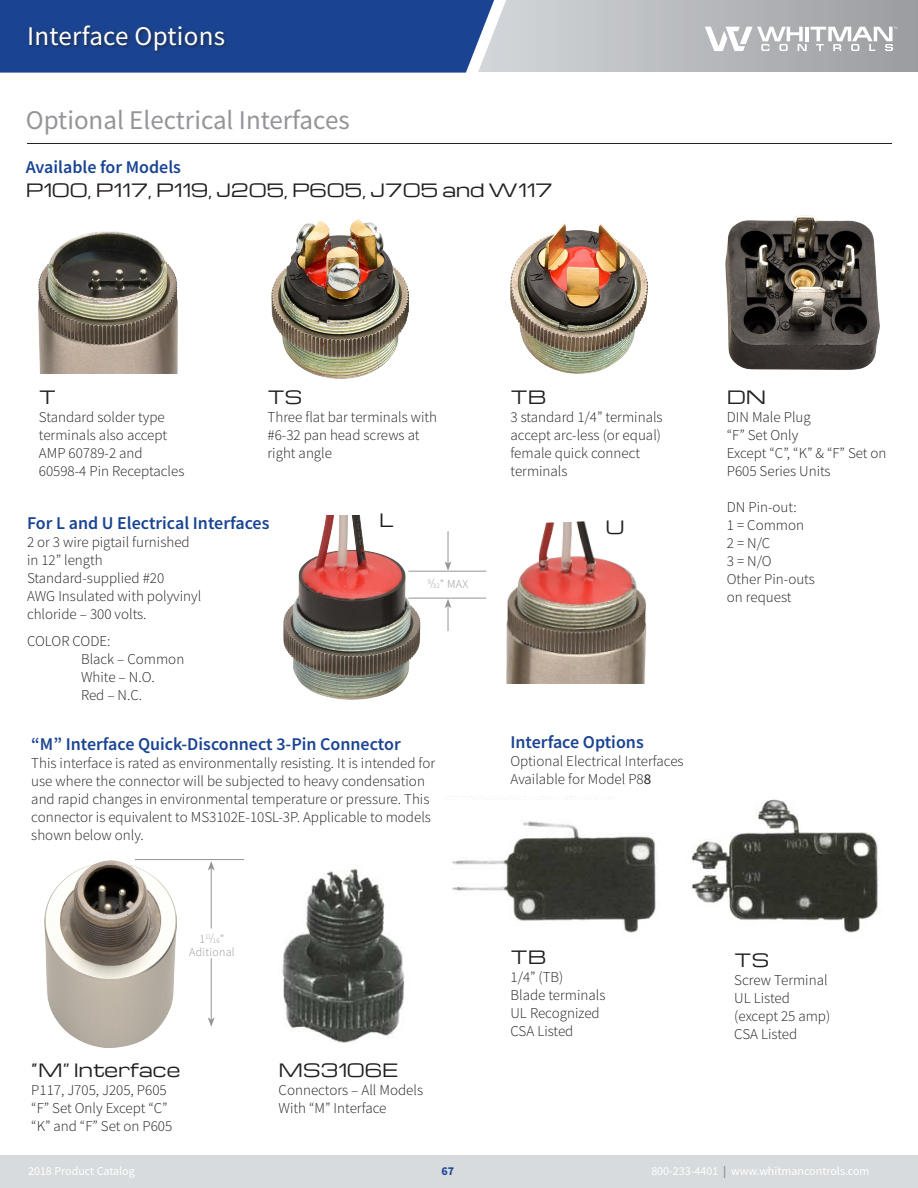
<style>
.page{position:relative;width:918px;height:1188px;background:#fff}
.page>*{position:absolute;margin:0;border:0;box-sizing:border-box;transform-origin:0 0}
.t1{font:27px "Source Sans Pro";color:#939598}
.t2{font:27px "Source Sans Pro";letter-spacing:.01em;color:#fff}
.t3{font:600 18px "Source Sans Pro";color:#1a4492}
.t4{font:18px "Michroma";color:#231f20}
.t5{font:300 15px/18px "Source Sans Pro";color:#231f20}
.t6{font:12px "Source Sans Pro";color:#fff}
.t7{font:300 12px "Source Sans Pro";letter-spacing:.02em;color:#939598}
.t8{font:700 12px "Source Sans Pro";color:#1a4492}
.t9{font:300 7.05px "Source Sans Pro";color:#939598}
.s1{font-size:10.5px}
.s2{font-size:7.05px}
.s3{font-size:12px}
.s4{font-weight:400}
.s5{font-weight:700;color:#939598}
</style>
<div class="page">
<div style="left:0;top:1156px;width:918px;height:32px;background:#d7dbde"></div>
<svg style="left:523px;top:0;width:395px;height:72px;background:#b6b9bc"></svg>
<svg style="left:0;top:0;width:523px;height:73px;background:#2e549a"></svg>
<svg style="left:705px;top:27px;width:192px;height:24px"></svg>
<div style="left:27px;top:24px;width:202px;height:31px;background:#231f20;opacity:.75"></div>
<hr style="left:27px;top:143px;width:865px;height:1px;background:#231f20">
<img style="left:486px;top:521px;width:161px;height:163px">
<img style="left:725px;top:215px;width:155px;height:155px">
<img style="left:44px;top:861px;width:132px;height:186px">
<img style="left:510px;top:224px;width:138px;height:150px">
<img style="left:271px;top:219px;width:137px;height:159px">
<img style="left:283px;top:516px;width:162px;height:184px">
<img style="left:38px;top:231px;width:140px;height:143px">
<img style="left:452px;top:798px;width:429px;height:135px">
<img style="left:282px;top:868px;width:123px;height:176px">
<hr style="left:211px;top:958px;width:1px;height:62px;background:#939598">
<svg style="left:208px;top:1017px;width:7px;height:10px"></svg>
<hr style="left:211px;top:868px;width:1px;height:61px;background:#939598">
<svg style="left:208px;top:861px;width:7px;height:10px"></svg>
<hr style="left:135px;top:859px;width:109px;height:1px;background:#939598">
<hr style="left:448px;top:531px;width:1px;height:33px;background:#939598">
<svg style="left:445px;top:561px;width:6px;height:10px"></svg>
<svg style="left:445px;top:599px;width:6px;height:32px"></svg>
<hr style="left:408px;top:571px;width:78px;height:1px;background:#939598">
<hr style="left:408px;top:598px;width:78px;height:1px;background:#939598">
<h1 class="t2" style="left:27px;top:19px;width:200px">Interface Options</h1>
<h1 class="t1" style="left:26px;top:103px;width:325px">Optional Electrical Interfaces</h1>
<p class="t3" style="left:26px;top:155px;width:157px">Available for Models</p>
<p class="t4" style="left:26px;top:180px;width:528px">P100, P117, P119, J205, P605, J705 and W117</p>
<p class="t4" style="left:39px;top:387px;width:19px">T</p>
<p class="t5" style="left:39px;top:408px;width:147px">Standard solder type terminals also accept<br>AMP 60789-2 and<br>60598-4 Pin Receptacles</p>
<p class="t4" style="left:268px;top:387px;width:36px">TS</p>
<p class="t5" style="left:268px;top:408px;width:171px">Three flat bar terminals with #6-32 pan head screws at right angle</p>
<p class="t3" style="left:27px;top:511px;width:244px">For L and U Electrical Interfaces</p>
<p class="t5" style="left:27px;top:533px;width:176px">2 or 3 wire pigtail furnished in 12” length<br>Standard-supplied #20<br>AWG Insulated with polyvinyl chloride – 300 volts.</p>
<p class="t5" style="left:81px;top:632px;width:105px;text-indent:-54px">COLOR CODE:<br>Black – Common<br>White – N.O.<br>Red – N.C.</p>
<p class="t4" style="left:379px;top:511px;width:16px">L</p>
<p class="t7" style="left:428px;top:577px;width:42px"><sup>9</sup><span class="s1">/</span><span class="s2">32</span>” MAX</p>
<p class="t3" style="left:31px;top:732px;width:371px">“M” Interface Quick-Disconnect 3-Pin Connector</p>
<p class="t5" style="left:31px;top:754px;width:405px">This interface is rated as environmentally resisting. It is intended for use where the connector will be subjected to heavy condensation and rapid changes in environmental temperature or pressure. This connector is equivalent to MS3102E-10SL-3P. Applicable to models shown below only.</p>
<p class="t9" style="left:200px;top:934px;width:26px"><span class="s3">1</span> 11<span class="s1">/</span>16<span class="s3">”</span></p>
<p class="t7" style="left:189px;top:945px;width:47px">Aditional</p>
<p class="t4" style="left:31px;top:1060px;width:151px">“M” Interface</p>
<p class="t5" style="left:31px;top:1081px;width:143px">P117, J705, J205, P605 “F” Set Only Except “C” “K” and “F” Set on P605</p>
<p class="t4" style="left:279px;top:1060px;width:121px">MS3106E</p>
<p class="t5" style="left:279px;top:1081px;width:146px">Connectors – All Models<br>With “M” Interface</p>
<p class="t4" style="left:510px;top:387px;width:37px">TB</p>
<p class="t5" style="left:510px;top:408px;width:154px">3 standard 1/4” terminals accept arc-less (or equal) female quick connect terminals</p>
<p class="t4" style="left:606px;top:517px;width:20px">U</p>
<p class="t3" style="left:510px;top:731px;width:135px">Interface Options</p>
<p class="t5" style="left:510px;top:752px;width:175px">Optional Electrical Interfaces<br>Available for Model P8<span class="s4">8</span></p>
<p class="t4" style="left:510px;top:947px;width:37px">TB</p>
<p class="t5" style="left:510px;top:968px;width:97px">1/4” (TB)<br>Blade terminals<br>UL Recognized<br>CSA Listed</p>
<p class="t4" style="left:727px;top:387px;width:41px">DN</p>
<p class="t5" style="left:727px;top:408px;width:161px">DIN Male Plug<br>“F” Set Only<br>Except “C”, “K” &amp; “F” Set on<br>P605 Series Units</p>
<p class="t5" style="left:727px;top:498px;width:90px">DN Pin-out:<br>1 = Common<br>2 = N/C<br>3 = N/O<br>Other Pin-outs on request</p>
<p class="t4" style="left:734px;top:950px;width:36px">TS</p>
<p class="t5" style="left:734px;top:971px;width:97px">Screw Terminal<br>UL Listed (except 25 amp)<br>CSA Listed</p>
<p class="t6" style="left:28px;top:1163px;width:108px">2018 Product Catalog</p>
<p class="t8" style="left:441px;top:1163px;width:14px">67</p>
<p class="t6" style="left:651px;top:1163px;width:220px">800-233-4401 <span class="s5">|</span> www.whitmancontrols.com</p>
</div>
